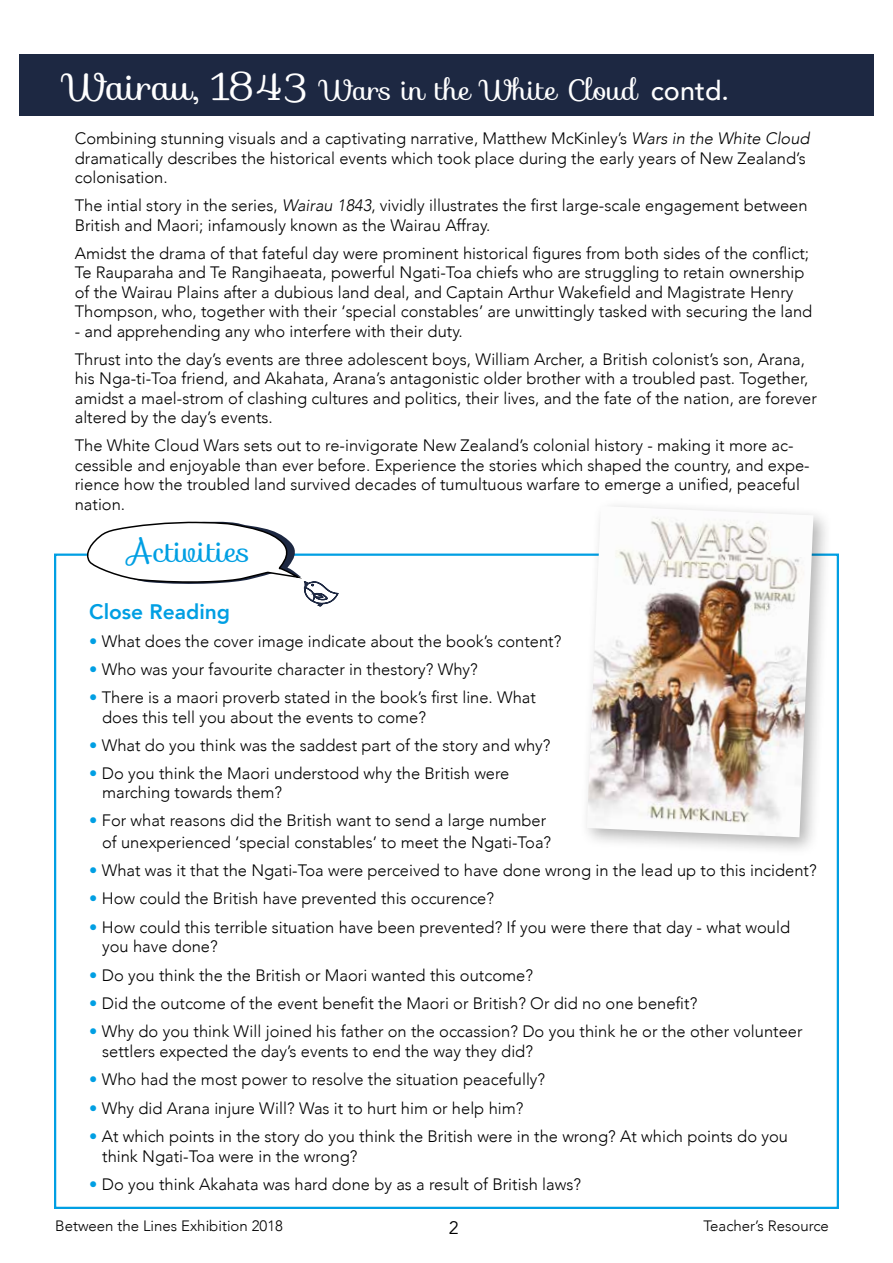
<style>
.page{position:relative;width:893px;height:1263px;background:#fff}
.page>*{position:absolute;margin:0;border:0;box-sizing:border-box;transform-origin:0 0}
.t1{font:30px "Sofia";color:#009fe3}
.t2{font:28.5px "Sofia";color:#fff}
.t3{font:800 21px "Avenir";color:#009fe3}
.t4{font:18px "Avenir";color:#000}
.t5{font:300 16.5px/19.5px "Avenir";color:#000}
.t6{font:300 15px "Avenir";color:#000}
.s1{font-size:37.5px}
.s2{font-family:"Avenir";font-weight:500;font-size:27px}
.s3{font-style:italic}
.s4{color:#009fe3}
</style>
<div class="page">
<div style="left:19px;top:54px;width:855px;height:62px;background:#1d2842"></div>
<svg style="left:81px;top:521px;width:257px;height:85px"></svg>
<div style="left:579px;top:498px;width:254px;height:359px;background:#000;opacity:.3"></div>
<img style="left:587px;top:506px;width:226px;height:331px">
<h2 class="t2" style="left:64px;top:67px;width:667px"><span class="s1">Wairau, 1843</span> Wars in the White Cloud <span class="s2">contd.</span></h2>
<p class="t5" style="left:75px;top:129px;width:736px">Combining stunning visuals and a captivating narrative, Matthew McKinley’s <span class="s3">Wars in the White Cloud </span>dramatically describes the historical events which took place during the early years of New Zealand’s colonisation.</p>
<p class="t5" style="left:75px;top:196px;width:734px">The intial story in the series, <span class="s3">Wairau 1843</span>, vividly illustrates the first large-scale engagement between<br>British and Maori; infamously known as the Wairau Affray.</p>
<p class="t5" style="left:75px;top:243px;width:739px">Amidst the drama of that fateful day were prominent historical figures from both sides of the conflict; Te Rauparaha and Te Rangihaeata, powerful Ngati-Toa chiefs who are struggling to retain ownership of the Wairau Plains after a dubious land deal, and Captain Arthur Wakefield and Magistrate Henry Thompson, who, together with their ‘special constables’ are unwittingly tasked with securing the land</p>
<p class="t5" style="left:75px;top:317px;width:732px;line-height:28px">- and apprehending any who interfere with their duty.<br>Thrust into the day’s events are three adolescent boys, William Archer, a British colonist’s son, Arana,</p>
<p class="t5" style="left:75px;top:369px;width:744px">his Nga-ti-Toa friend, and Akahata, Arana’s antagonistic older brother with a troubled past. Together, amidst a mael-strom of clashing cultures and politics, their lives, and the fate of the nation, are forever altered by the day’s events.</p>
<p class="t5" style="left:75px;top:436px;width:736px">The White Cloud Wars sets out to re-invigorate New Zealand’s colonial history - making it more ac&shy;cessible and enjoyable than ever before. Experience the stories which shaped the country, and expe&shy;rience how the troubled land survived decades of tumultuous warfare to emerge a unified, peaceful nation.</p>
<h1 class="t1" style="left:127px;top:528px;width:124px">Activities</h1>
<p class="t3" style="left:89px;top:596px;width:142px">Close Reading</p>
<p class="t5" style="left:89px;top:632px;width:474px"><span class="s4">•</span> What does the cover image indicate about the book’s content?</p>
<p class="t5" style="left:89px;top:660px;width:390px"><span class="s4">•</span> Who was your favourite character in thestory? Why?</p>
<p class="t5" style="left:102px;top:688px;width:435px;text-indent:-13px"><span class="s4">•</span> There is a maori proverb stated in the book’s first line. What does this tell you about the events to come?</p>
<p class="t5" style="left:89px;top:735px;width:463px"><span class="s4">•</span> What do you think was the saddest part of the story and why?</p>
<p class="t5" style="left:102px;top:763px;width:409px;text-indent:-13px"><span class="s4">•</span> Do you think the Maori understood why the British were marching towards them?</p>
<p class="t5" style="left:102px;top:810px;width:451px;line-height:21.6px;text-indent:-13px"><span class="s4">•</span> For what reasons did the British want to send a large number of unexperienced ‘special constables’ to meet the Ngati-Toa?</p>
<p class="t5" style="left:89px;top:860px;width:729px"><span class="s4">•</span> What was it that the Ngati-Toa were perceived to have done wrong in the lead up to this incident?</p>
<p class="t5" style="left:89px;top:889px;width:406px"><span class="s4">•</span> How could the British have prevented this occurence?</p>
<p class="t5" style="left:102px;top:917px;width:689px;text-indent:-13px"><span class="s4">•</span> How could this terrible situation have been prevented? If you were there that day - what would you have done?</p>
<p class="t5" style="left:89px;top:965px;width:445px"><span class="s4">•</span> Do you think the the British or Maori wanted this outcome?</p>
<p class="t5" style="left:89px;top:993px;width:609px"><span class="s4">•</span> Did the outcome of the event benefit the Maori or British? Or did no one benefit?</p>
<p class="t5" style="left:102px;top:1022px;width:702px;text-indent:-13px"><span class="s4">•</span> Why do you think Will joined his father on the occassion? Do you think he or the other volunteer settlers expected the day’s events to end the way they did?</p>
<p class="t5" style="left:89px;top:1070px;width:457px"><span class="s4">•</span> Who had the most power to resolve the situation peacefully?</p>
<p class="t5" style="left:89px;top:1098px;width:436px"><span class="s4">•</span> Why did Arana injure Will? Was it to hurt him or help him?</p>
<p class="t5" style="left:102px;top:1126px;width:687px;text-indent:-13px"><span class="s4">•</span> At which points in the story do you think the British were in the wrong? At which points do you think Ngati-Toa were in the wrong?</p>
<p class="t5" style="left:89px;top:1175px;width:493px"><span class="s4">•</span> Do you think Akahata was hard done by as a result of British laws?</p>
<p class="t6" style="left:55px;top:1217px;width:229px">Between the Lines Exhibition 2018</p>
<p class="t4" style="left:449px;top:1217px;width:12px">2</p>
<p class="t6" style="left:703px;top:1217px;width:127px">Teacher’s Resource</p>
</div>
